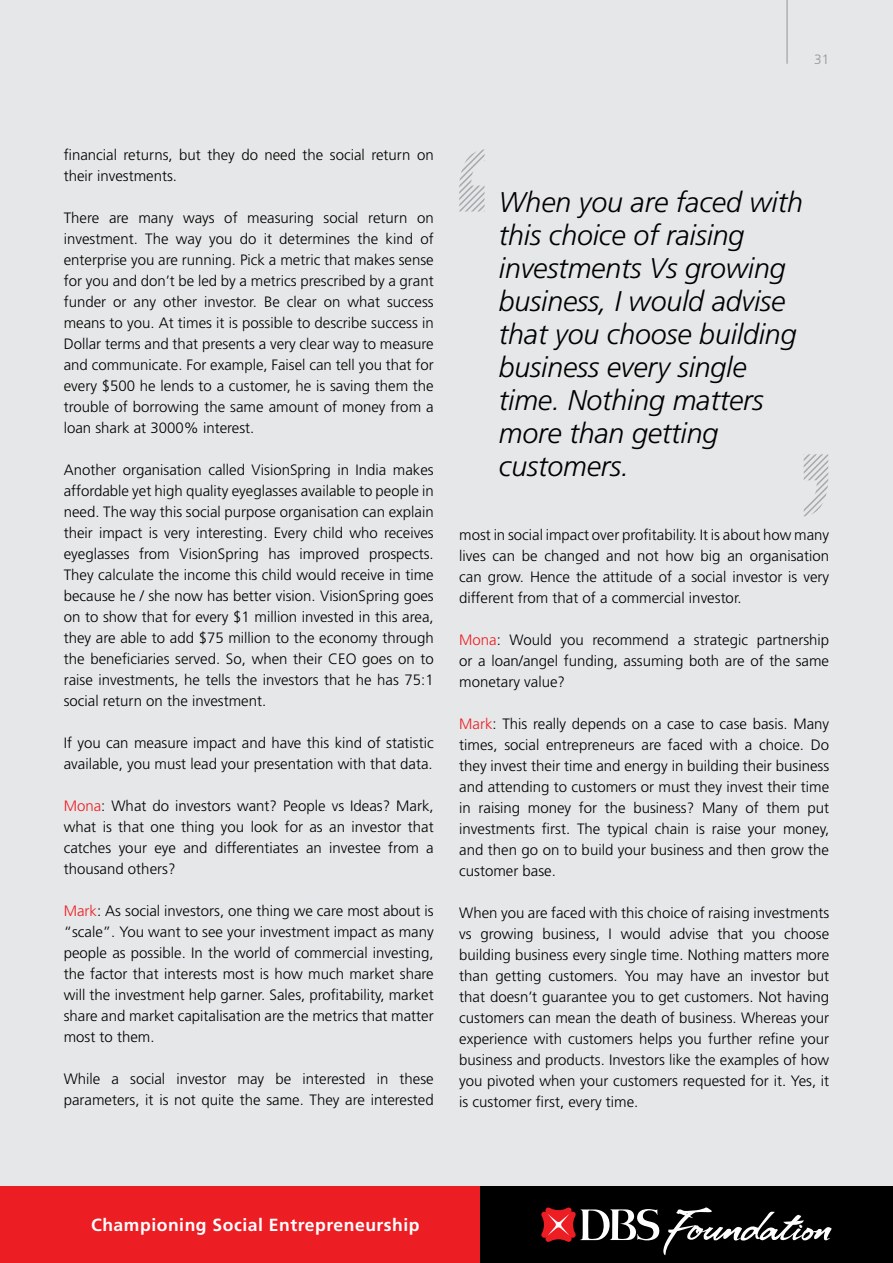
<style>
.page{position:relative;width:893px;height:1263px;background:#e6e7e8}
.page>*{position:absolute;margin:0;border:0;box-sizing:border-box;transform-origin:0 0}
.t1{font:italic 300 28.5px/33px "Frutiger LT Std";letter-spacing:-.005em;color:#000}
.t2{font:700 17.55px "Frutiger LT Std";letter-spacing:.03em;color:#fff}
.t3{font:300 15px/21px "Frutiger LT Std";color:#000;text-align:justify}
.t4{font:300 13.5px "Frutiger LT Std";color:#939598}
.s1{color:#ed1d24}
</style>
<div class="page">
<svg style="left:459px;top:149px;width:26px;height:63px"></svg>
<svg style="left:804px;top:454px;width:24px;height:62px"></svg>
<div style="left:0;top:1186px;width:862px;height:77px;background:#ed1d24"></div>
<div style="left:480px;top:1186px;width:413px;height:77px;background:#000"></div>
<svg style="left:541px;top:1207px;width:291px;height:48px"></svg>
<hr style="left:787px;top:0;width:1px;height:64px;background:#939598">
<p class="t4" style="left:814px;top:51px;width:17px">31</p>
<p class="t3" style="left:64px;top:145px;width:371px">financial returns, but they do need the social return on their investments.</p>
<p class="t3" style="left:64px;top:208px;width:371px">There are many ways of measuring social return on investment. The way you do it determines the kind of enterprise you are running. Pick a metric that makes sense for you and don’t be led by a metrics prescribed by a grant funder or any other investor. Be clear on what success means to you. At times it is possible to describe success in Dollar terms and that presents a very clear way to measure and communicate. For example, Faisel can tell you that for every $500 he lends to a customer, he is saving them the trouble of borrowing the same amount of money from a loan shark at 3000% interest.</p>
<p class="t3" style="left:64px;top:460px;width:371px">Another organisation called VisionSpring in India makes affordable yet high quality eyeglasses available to people in need. The way this social purpose organisation can explain their impact is very interesting. Every child who receives eyeglasses from VisionSpring has improved prospects.<br>They calculate the income this child would receive in time because he / she now has better vision. VisionSpring goes on to show that for every $1 million invested in this area, they are able to add $75 million to the economy through the beneficiaries served. So, when their CEO goes on to raise investments, he tells the investors that he has 75:1 social return on the investment.</p>
<p class="t3" style="left:64px;top:733px;width:371px">If you can measure impact and have this kind of statistic available, you must lead your presentation with that data.</p>
<p class="t3" style="left:64px;top:796px;width:371px"><span class="s1">Mona</span>: What do investors want? People vs Ideas? Mark, what is that one thing you look for as an investor that catches your eye and differentiates an investee from a thousand others?</p>
<p class="t3" style="left:64px;top:901px;width:371px"><span class="s1">Mark</span>: As social investors, one thing we care most about is “scale”. You want to see your investment impact as many people as possible. In the world of commercial investing, the factor that interests most is how much market share will the investment help garner. Sales, profitability, market share and market capitalisation are the metrics that matter most to them.</p>
<p class="t3" style="left:64px;top:1069px;width:371px">While a social investor may be interested in these parameters, it is not quite the same. They are interested</p>
<h1 class="t1" style="left:499px;top:186px;width:306px">When you are faced with this choice of raising investments Vs growing business, I would advise that you choose building business every single time. Nothing matters more than getting customers.</h1>
<p class="t3" style="left:459px;top:524px;width:371px">most in social impact over profitability. It is about how many lives can be changed and not how big an organisation can grow. Hence the attitude of a social investor is very different from that of a commercial investor.</p>
<p class="t3" style="left:459px;top:629px;width:371px"><span class="s1">Mona</span>: Would you recommend a strategic partnership or a loan/angel funding, assuming both are of the same monetary value?</p>
<p class="t3" style="left:459px;top:713px;width:371px"><span class="s1">Mark</span>: This really depends on a case to case basis. Many times, social entrepreneurs are faced with a choice. Do they invest their time and energy in building their business and attending to customers or must they invest their time in raising money for the business? Many of them put investments first. The typical chain is raise your money, and then go on to build your business and then grow the customer base.</p>
<p class="t3" style="left:459px;top:902px;width:371px">When you are faced with this choice of raising investments vs growing business, I would advise that you choose building business every single time. Nothing matters more than getting customers. You may have an investor but that doesn’t guarantee you to get customers. Not having customers can mean the death of business. Whereas your experience with customers helps you further refine your business and products. Investors like the examples of how you pivoted when your customers requested for it. Yes, it is customer first, every time.</p>
<p class="t2" style="left:91px;top:1214px;width:330px">Championing Social Entrepreneurship</p>
</div>
